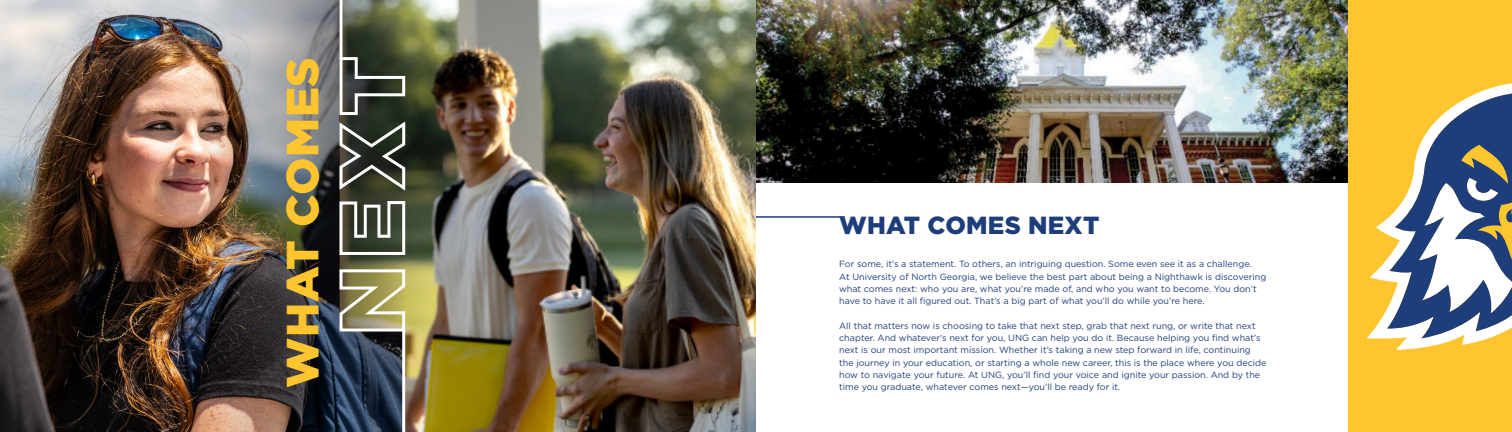
<style>
.page{position:relative;width:1512px;height:432px;background:#fff}
.page>*{position:absolute;margin:0;border:0;box-sizing:border-box;transform-origin:0 0}
.t1{font:900 45px "Gotham";letter-spacing:.01em;color:#fec52e}
.t2{font:900 24.75px "Gotham";letter-spacing:.01em;color:#1e3d7b}
.t3{font:9px/12.3px "Gotham";color:#1e3d7b}
</style>
<div class="page">
<hr style="left:573px;top:216px;width:272px;height:2px;background:#1e3d7b">
<img style="left:756px;top:0;width:592px;height:183px">
<img style="left:0;top:0;width:204px;height:432px">
<img style="left:204px;top:0;width:41px;height:432px">
<div style="left:1349px;top:0;width:163px;height:432px;background:#fec52e"></div>
<svg style="left:1366px;top:83px;width:146px;height:267px"></svg>
<svg style="left:1387px;top:93px;width:125px;height:245px"></svg>
<svg style="left:1419px;top:145px;width:93px;height:168px;background:#8793a8"></svg>
<img style="left:500px;top:0;width:256px;height:432px">
<div style="left:245px;top:0;width:255px;height:432px;background:#231f20;opacity:.47"></div>
<svg style="left:338px;top:268px;width:69px;height:65px"></svg>
<svg style="left:338px;top:200px;width:69px;height:56px"></svg>
<svg style="left:337px;top:56px;width:70px;height:138px;background:#50554b"></svg>
<hr style="left:339px;top:0;width:3px;height:59px;background:#fff">
<hr style="left:402px;top:328px;width:3px;height:104px;background:#fff">
<p class="t1" style="left:271px;top:388px;width:332px;rotate:-90deg">WHAT COMES</p>
<p class="t2" style="left:839px;top:208px;width:262px">WHAT COMES NEXT</p>
<p class="t3" style="left:839px;top:258px;width:414px">For some, it’s a statement. To others, an intriguing question. Some even see it as a challenge.</p>
<p class="t3" style="left:839px;top:270px;width:429px">At University of North Georgia, we believe the best part about being a Nighthawk is discovering what comes next: who you are, what you’re made of, and who you want to become. You don’t</p>
<p class="t3" style="left:839px;top:295px;width:367px">have to have it all figured out. That’s a big part of what you’ll do while you’re here.</p>
<p class="t3" style="left:839px;top:319px;width:418px">All that matters now is choosing to take that next step, grab that next rung, or write that next</p>
<p class="t3" style="left:839px;top:332px;width:423px">chapter. And whatever’s next for you, UNG can help you do it. Because helping you find what’s</p>
<p class="t3" style="left:839px;top:344px;width:413px">next is our most important mission. Whether it’s taking a new step forward in life, continuing</p>
<p class="t3" style="left:839px;top:356px;width:429px">the journey in your education, or starting a whole new career, this is the place where you decide</p>
<p class="t3" style="left:839px;top:368px;width:423px">how to navigate your future. At UNG, you’ll find your voice and ignite your passion. And by the</p>
<p class="t3" style="left:839px;top:381px;width:283px">time you graduate, whatever comes next—you’ll be ready for it.</p>
</div>
